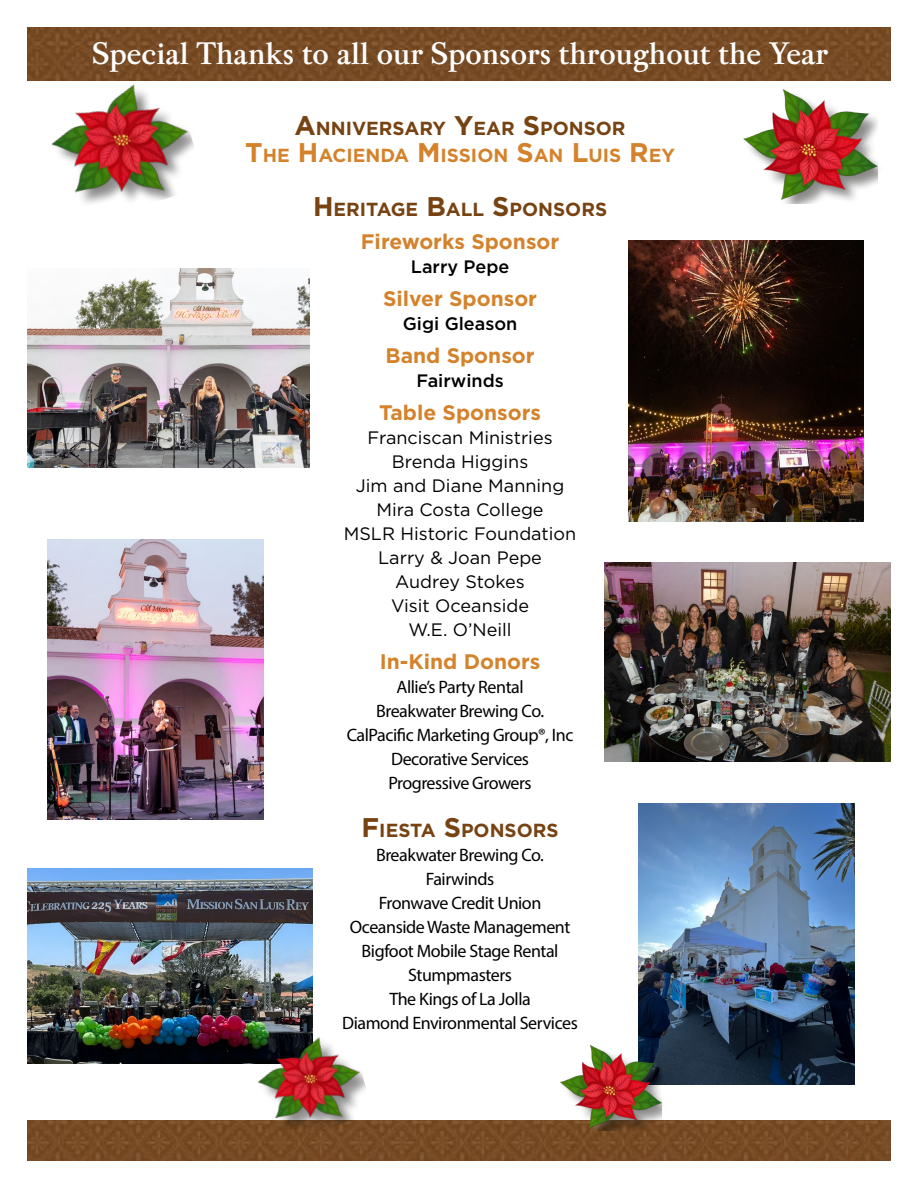
<style>
.page{position:relative;width:918px;height:1188px;background:#fff}
.page>*{position:absolute;margin:0;border:0;box-sizing:border-box;transform-origin:0 0}
.t1{font:600 33px "Pradell";color:#fff}
.t2{font:700 21px "Gotham";color:#d4832c}
.t3{font:700 18.9px/27px "Gotham";color:#d4832c;text-align:center}
.t4{font:700 18.9px "Gotham";color:#774312}
.t5{font:18px/24px "Myriad Pro";letter-spacing:-.025em;color:#000;text-align:center}
.t6{font:18px/24px "Gotham";color:#000;text-align:center}
.t7{font:500 18px "Gotham";color:#000}
.s1{font-size:27px;color:#774312}
.s2{color:#774312}
.s3{font-size:27px}
</style>
<div class="page">
<img style="left:27px;top:27px;width:864px;height:54px">
<img style="left:27px;top:1120px;width:864px;height:41px">
<img style="left:27px;top:268px;width:282px;height:199px">
<img style="left:27px;top:868px;width:285px;height:195px">
<img style="left:629px;top:241px;width:235px;height:281px">
<img style="left:48px;top:539px;width:215px;height:281px">
<img style="left:605px;top:563px;width:286px;height:199px">
<img style="left:638px;top:804px;width:216px;height:281px">
<div style="left:745px;top:91px;width:133px;height:113px;background:#000;opacity:.41"></div>
<img style="left:743px;top:89px;width:135px;height:111px">
<img style="left:42px;top:72px;width:162px;height:132px">
<div style="left:559px;top:1043px;width:108px;height:91px;background:#c2beb6;opacity:.4"></div>
<div style="left:563px;top:1047px;width:99px;height:84px;background:#000;opacity:.41"></div>
<img style="left:560px;top:1044px;width:102px;height:84px">
<img style="left:251px;top:1028px;width:122px;height:110px">
<h1 class="t1" style="left:92px;top:33px;width:737px">Special Thanks to all our Sponsors throughout the Year</h1>
<p class="t3" style="left:245px;top:115px;width:431px"><span class="s1">A</span><span class="s2">NNIVERSARY</span> <span class="s1">Y</span><span class="s2">EAR</span> <span class="s1">S</span><span class="s2">PONSOR<br></span><span class="s3">T</span>HE <span class="s3">H</span>ACIENDA <span class="s3">M</span> ISSION <span class="s3">S</span>AN <span class="s3">L</span>UIS <span class="s3">R</span>EY</p>
<p class="t4" style="left:313px;top:197px;width:147px"><span class="s3">H</span> ERITAGE <span class="s3">B</span>ALL</p>
<p class="t4" style="left:492px;top:197px;width:116px"><span class="s3">S</span>PONSORS</p>
<p class="t2" style="left:361px;top:228px;width:200px">Fireworks Sponsor</p>
<p class="t7" style="left:411px;top:255px;width:100px">Larry Pepe</p>
<p class="t2" style="left:383px;top:285px;width:155px">Silver Sponsor</p>
<p class="t7" style="left:403px;top:312px;width:116px">Gigi Gleason</p>
<p class="t2" style="left:386px;top:342px;width:151px">Band Sponsor</p>
<p class="t7" style="left:416px;top:369px;width:89px">Fairwinds</p>
<p class="t2" style="left:379px;top:399px;width:163px">Table Sponsors</p>
<p class="t6" style="left:344px;top:425px;width:234px">Franciscan Ministries<br>Brenda Higgins<br>Jim and Diane Manning<br>Mira Costa College<br>MSLR Historic Foundation<br>Larry &amp; Joan Pepe<br>Audrey Stokes<br>Visit Oceanside<br>W.E. O’Neill</p>
<p class="t2" style="left:380px;top:648px;width:162px">In-Kind Donors</p>
<p class="t5" style="left:347px;top:675px;width:228px">Allie’s Party Rental<br>Breakwater Brewing Co.<br>CalPacific Marketing Group®, Inc<br>Decorative Services<br>Progressive Growers</p>
<p class="t4" style="left:362px;top:818px;width:198px"><span class="s3">F</span>IESTA <span class="s3">S</span>PONSORS</p>
<p class="t5" style="left:342px;top:843px;width:237px">Breakwater Brewing Co.<br>Fairwinds<br>Fronwave Credit Union<br>Oceanside Waste Management<br>Bigfoot Mobile Stage Rental<br>Stumpmasters<br>The Kings of La Jolla<br>Diamond Environmental Services</p>
</div>
